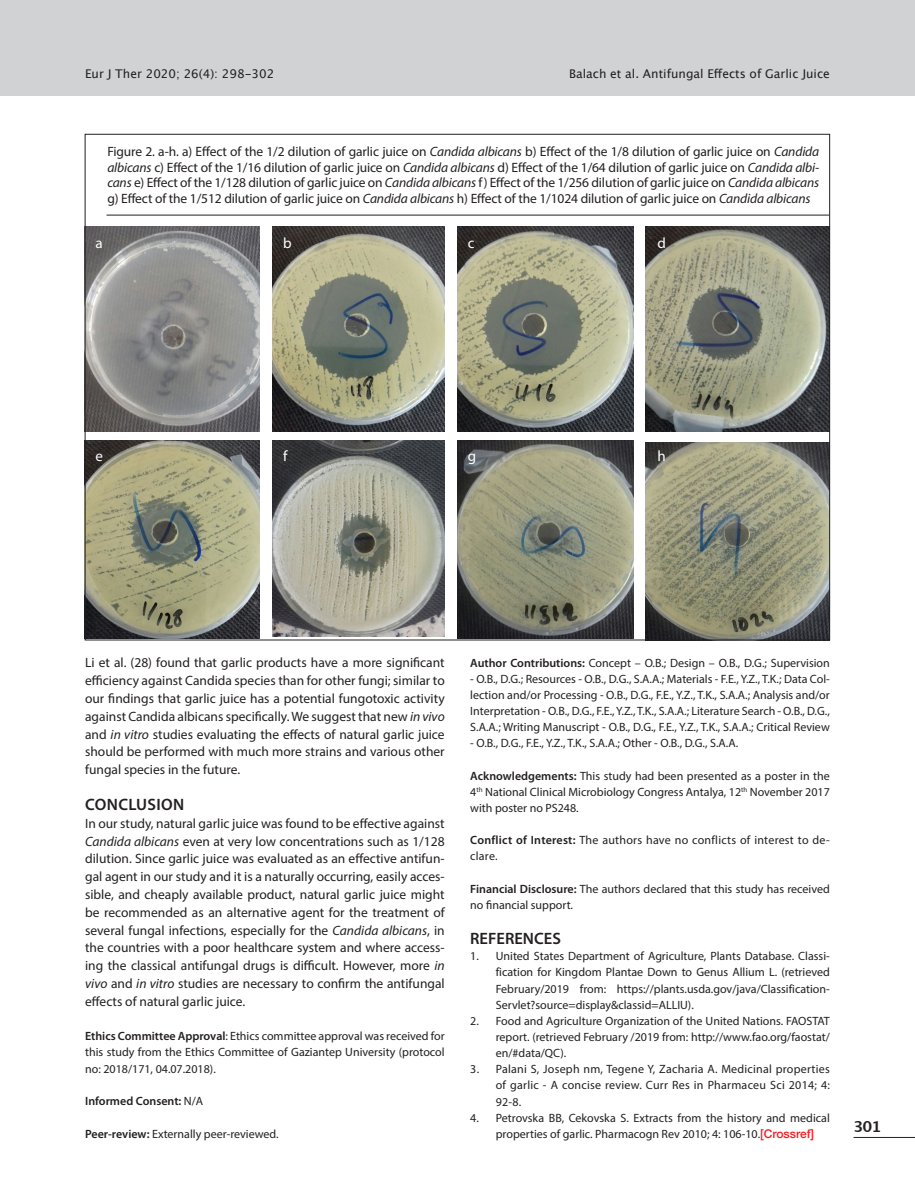
<style>
.page{position:relative;width:915px;height:1191px;background:#fff}
.page>*{position:absolute;margin:0;border:0;box-sizing:border-box;transform-origin:0 0}
.t1{font:600 16.5px "Myriad Pro";letter-spacing:.02em;color:#231f20}
.t2{font:600 16.5px "Myriad Pro";color:#231f20}
.t3{font:15px "Myriad Pro";color:#fff}
.t4{font:700 15px "Lucida Grande";color:#231f20}
.t5{font:13.5px/17.9px "Myriad Pro";color:#231f20;text-align:justify}
.t6{font:12px/16.2px "Myriad Pro";color:#231f20;text-align:justify}
.t7{font:12px "Lucida Grande";color:#231f20}
.t8{font:12px/16.2px "Myriad Pro";letter-spacing:.02em;color:#231f20}
.t9{font:600 12px "Myriad Pro";color:#231f20}
.s1{font-style:italic}
.s2{font-weight:600}
.s3{font-weight:400}
.s4{font-family:"Helvetica Neue";font-weight:500;color:#ee1d23}
</style>
<div class="page">
<div style="left:0;top:0;width:914px;height:95px;background:#d1d2d4"></div>
<hr style="left:853px;top:1137px;width:61px;height:1px;background:#231f20">
<img style="left:87px;top:227px;width:172px;height:204px">
<img style="left:273px;top:227px;width:171px;height:204px">
<img style="left:457px;top:227px;width:176px;height:204px">
<img style="left:645px;top:227px;width:182px;height:204px">
<img style="left:87px;top:441px;width:172px;height:197px">
<img style="left:273px;top:441px;width:171px;height:195px">
<img style="left:457px;top:441px;width:176px;height:197px">
<img style="left:645px;top:443px;width:182px;height:195px">
<hr style="left:106px;top:215px;width:723px;height:1px;background:#231f20">
<p class="t7" style="left:85px;top:66px;width:191px">Eur J Ther 2020; 26(4): 298-302</p>
<p class="t7" style="left:569px;top:66px;width:262px">Balach et al. Antifungal Effects of Garlic Juice</p>
<p class="t5" style="left:107px;top:143px;width:713px;line-height:15.8px">Figure 2. a-h. a) Effect of the 1/2 dilution of garlic juice on <span class="s1">Candida albicans</span> b) Effect of the 1/8 dilution of garlic juice on <span class="s1">Candida albicans</span> c) Effect of the 1/16 dilution of garlic juice on <span class="s1">Candida albicans</span> d) Effect of the 1/64 dilution of garlic juice on <span class="s1">Candida albi&shy;cans</span> e) Effect of the 1/128 dilution of garlic juice on <span class="s1">Candida albicans</span> f) Effect of the 1/256 dilution of garlic juice on <span class="s1">Candida albicans </span>g) Effect of the 1/512 dilution of garlic juice on <span class="s1">Candida albicans</span> h) Effect of the 1/1024 dilution of garlic juice on <span class="s1">Candida albicans</span></p>
<p class="t3" style="left:95px;top:234px;width:9px">a</p>
<p class="t3" style="left:283px;top:234px;width:10px">b</p>
<p class="t3" style="left:468px;top:234px;width:8px">c</p>
<p class="t3" style="left:657px;top:234px;width:10px">d</p>
<p class="t3" style="left:95px;top:447px;width:9px">e</p>
<p class="t3" style="left:283px;top:447px;width:6px">f</p>
<p class="t3" style="left:468px;top:447px;width:10px">g</p>
<p class="t3" style="left:657px;top:447px;width:10px">h</p>
<p class="t5" style="left:85px;top:653px;width:361px">Li et al. (28) found that garlic products have a more significant efficiency against Candida species than for other fungi; similar to our findings that garlic juice has a potential fungotoxic activity against Candida albicans specifically. We suggest that new <span class="s1">in vivo </span>and <span class="s1">in vitro</span> studies evaluating the effects of natural garlic juice should be performed with much more strains and various other fungal species in the future.</p>
<p class="t1" style="left:85px;top:794px;width:100px">CONCLUSION</p>
<p class="t5" style="left:85px;top:814px;width:361px">In our study, natural garlic juice was found to be effective against <span class="s1">Candida albicans</span> even at very low concentrations such as 1/128 dilution. Since garlic juice was evaluated as an effective antifun&shy;gal agent in our study and it is a naturally occurring, easily acces&shy;sible, and cheaply available product, natural garlic juice might be recommended as an alternative agent for the treatment of several fungal infections, especially for the <span class="s1">Candida albicans</span>, in the countries with a poor healthcare system and where access&shy;ing the classical antifungal drugs is difficult. However, more <span class="s1">in vivo</span> and <span class="s1">in vitro</span> studies are necessary to confirm the antifungal effects of natural garlic juice.</p>
<p class="t6" style="left:85px;top:1027px;width:361px"><span class="s2">Ethics Committee Approval</span>: Ethics committee approval was received for this study from the Ethics Committee of Gaziantep University (protocol no: 2018/171, 04.07.2018).</p>
<p class="t9" style="left:85px;top:1093px;width:120px">Informed Consent: <span class="s3">N/A</span></p>
<p class="t6" style="left:85px;top:1125px;width:195px"><span class="s2">Peer-review:</span> Externally peer-reviewed.</p>
<p class="t6" style="left:470px;top:654px;width:361px"><span class="s2">Author Contributions:</span> Concept – O.B.; Design – O.B., D.G.; Supervision</p>
<p class="t6" style="left:470px;top:670px;width:361px">- O.B., D.G.; Resources - O.B., D.G., S.A.A.; Materials - F.E., Y.Z., T.K.; Data Col&shy;lection and/or Processing - O.B., D.G., F.E., Y.Z., T.K., S.A.A.; Analysis and/or Interpretation - O.B., D.G., F.E., Y.Z., T.K., S.A.A.; Literature Search - O.B., D.G., S.A.A.; Writing Manuscript - O.B., D.G., F.E., Y.Z., T.K., S.A.A.; Critical Review</p>
<p class="t6" style="left:470px;top:735px;width:269px">- O.B., D.G., F.E., Y.Z., T.K., S.A.A.; Other - O.B., D.G., S.A.A.</p>
<p class="t6" style="left:470px;top:767px;width:361px"><span class="s2">Acknowledgements:</span> This study had been presented as a poster in the 4<sup>th</sup> National Clinical Microbiology Congress Antalya, 12<sup>th</sup> November 2017 with poster no PS248.</p>
<p class="t8" style="left:470px;top:832px;width:361px"><span class="s2">Conflict of Interest:</span> The authors have no conflicts of interest to de&shy;clare.</p>
<p class="t6" style="left:470px;top:880px;width:361px"><span class="s2">Financial Disclosure:</span> The authors declared that this study has received no financial support.</p>
<p class="t2" style="left:470px;top:928px;width:92px">REFERENCES</p>
<p class="t6" style="left:495px;top:948px;width:335px;text-indent:-26px">1. United States Department of Agriculture, Plants Database. Classi&shy;fication for Kingdom Plantae Down to Genus Allium L. (retrieved February/2019 from: https://plants.usda.gov/java/Classification-Servlet?source=display&amp;classid=ALLIU).</p>
<p class="t6" style="left:495px;top:1012px;width:335px;text-indent:-26px">2. Food and Agriculture Organization of the United Nations. FAOSTAT report. (retrieved February /2019 from: http://www.fao.org/faostat/ en/#data/QC).</p>
<p class="t6" style="left:495px;top:1061px;width:335px;text-indent:-26px">3. Palani S, Joseph nm, Tegene Y, Zacharia A. Medicinal properties of garlic - A concise review. Curr Res in Pharmaceu Sci 2014; 4:<br>92-8.</p>
<p class="t6" style="left:495px;top:1109px;width:335px;text-indent:-26px">4. Petrovska BB, Cekovska S. Extracts from the history and medical properties of garlic. Pharmacogn Rev 2010; 4: 106-10.<span class="s4">[Crossref]</span></p>
<p class="t4" style="left:853px;top:1114px;width:29px">301</p>
</div>
